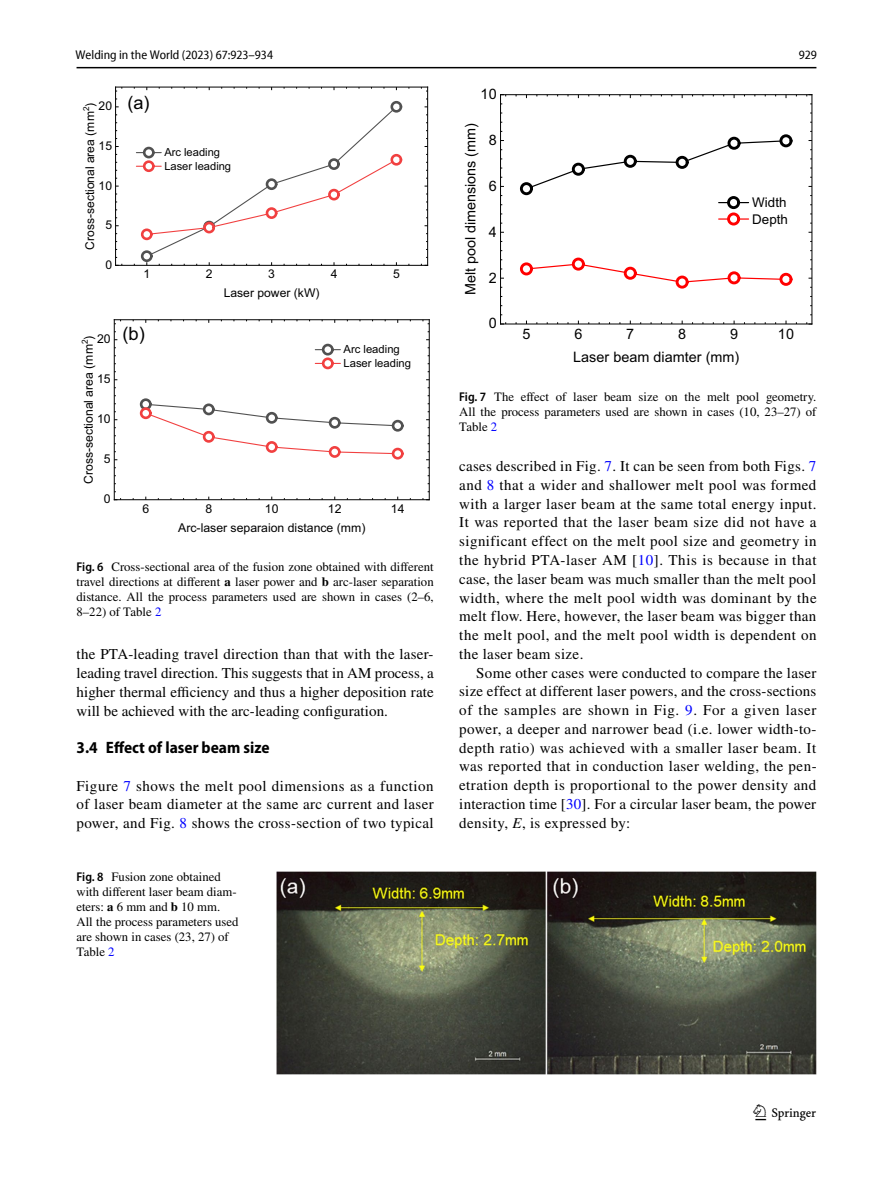
<style>
.page{position:relative;width:893px;height:1187px;background:#fff}
.page>*{position:absolute;margin:0;border:0;box-sizing:border-box;transform-origin:0 0}
.t1{font:22.5px "Springnew Regular 3";color:#000}
.t2{font:18.3px "Arial MT3";color:#000}
.t3{font:18.15px "Arial MT3";color:#000}
.t4{font:700 semi-condensed 16.5px "Myriad Pro";color:#000}
.t5{font:15px/18.8px "STIX";letter-spacing:.025em;color:#000;text-align:justify}
.t6{font:14.4px "Arial MT4";color:#000}
.t7{font:13.35px/16.5px "Arial MT4";color:#000}
.t8{font:12.75px/15px "STIX";color:#000;text-align:justify}
.t9{font:semi-condensed 12.75px "Myriad Pro Unic";color:#000}
.t10{font:12.3px "Arial MT3";color:#000}
.t11{font:12.15px "Arial MT3";color:#000}
.t12{font:12px "Arial MT3";color:#000}
.t13{font:11.25px/13.8px "Arial MT3";color:#000}
.t14{font:11.1px/13.6px "Arial MT3";color:#000}
.s1{font-family:"Myriad Pro";font-weight:600;font-stretch:semi-condensed}
.s2{font-weight:700}
.s3{color:#00f}
.s4{font-style:italic}
</style>
<div class="page">
<hr style="left:77px;top:67px;width:739px;height:1px;background:#000">
<hr style="left:116px;top:265px;width:312px;height:1px;background:#000">
<hr style="left:116px;top:87px;width:312px;height:1px;background:#000">
<hr style="left:115px;top:87px;width:1px;height:178px;background:#000">
<svg style="left:116px;top:87px;width:6px;height:5px"></svg>
<hr style="left:427px;top:87px;width:1px;height:178px;background:#000">
<svg style="left:421px;top:87px;width:7px;height:5px"></svg>
<svg style="left:390px;top:101px;width:12px;height:12px"></svg>
<svg style="left:390px;top:154px;width:12px;height:12px"></svg>
<svg style="left:134px;top:105px;width:264px;height:160px"></svg>
<div style="left:143px;top:160px;width:12px;height:12px;background:#fff;border:3px solid #f14040;border-radius:50%"></div>
<hr style="left:114px;top:499px;width:315px;height:1px;background:#000">
<hr style="left:114px;top:319px;width:315px;height:1px;background:#000">
<hr style="left:114px;top:320px;width:1px;height:179px;background:#000">
<svg style="left:114px;top:320px;width:7px;height:4px"></svg>
<hr style="left:429px;top:320px;width:1px;height:179px;background:#000">
<div style="left:140px;top:398px;width:12px;height:12px;background:#fff;border:3px solid #515151;border-radius:50%"></div>
<div style="left:392px;top:420px;width:12px;height:11px;background:#fff;border:3px solid #515151;border-radius:50%"></div>
<svg style="left:144px;top:403px;width:255px;height:52px"></svg>
<div style="left:140px;top:407px;width:12px;height:12px;background:#fff;border:3px solid #f14040;border-radius:50%"></div>
<div style="left:203px;top:431px;width:12px;height:11px;background:#fff;border:3px solid #f14040;border-radius:50%"></div>
<div style="left:266px;top:441px;width:12px;height:12px;background:#fff;border:3px solid #f14040;border-radius:50%"></div>
<div style="left:329px;top:446px;width:12px;height:12px;background:#fff;border:3px solid #f14040;border-radius:50%"></div>
<div style="left:392px;top:447px;width:12px;height:12px;background:#fff;border:3px solid #f14040;border-radius:50%"></div>
<svg style="left:315px;top:349px;width:25px;height:1px"></svg>
<div style="left:322px;top:344px;width:12px;height:11px;background:#fff;border:3px solid #515151;border-radius:50%"></div>
<svg style="left:315px;top:363px;width:25px;height:1px"></svg>
<div style="left:322px;top:357px;width:12px;height:12px;background:#fff;border:3px solid #f14040;border-radius:50%"></div>
<hr style="left:500px;top:323px;width:312px;height:1px;background:#000">
<hr style="left:500px;top:94px;width:312px;height:1px;background:#000">
<hr style="left:500px;top:95px;width:1px;height:229px;background:#000">
<hr style="left:811px;top:95px;width:1px;height:229px;background:#000">
<svg style="left:529px;top:140px;width:258px;height:47px"></svg>
<div style="left:520px;top:182px;width:13px;height:13px;background:#fff;border:3px solid #000;border-radius:50%"></div>
<div style="left:572px;top:163px;width:13px;height:13px;background:#fff;border:3px solid #000;border-radius:50%"></div>
<div style="left:624px;top:155px;width:13px;height:13px;background:#fff;border:3px solid #000;border-radius:50%"></div>
<div style="left:676px;top:156px;width:13px;height:13px;background:#fff;border:3px solid #000;border-radius:50%"></div>
<div style="left:727px;top:137px;width:13px;height:13px;background:#fff;border:3px solid #000;border-radius:50%"></div>
<div style="left:779px;top:134px;width:13px;height:13px;background:#fff;border:3px solid #000;border-radius:50%"></div>
<svg style="left:525px;top:263px;width:262px;height:20px"></svg>
<div style="left:520px;top:262px;width:13px;height:13px;background:#fff;border:3px solid #f00;border-radius:50%"></div>
<div style="left:572px;top:257px;width:13px;height:13px;background:#fff;border:3px solid #f00;border-radius:50%"></div>
<div style="left:624px;top:267px;width:13px;height:13px;background:#fff;border:3px solid #f00;border-radius:50%"></div>
<div style="left:676px;top:275px;width:13px;height:13px;background:#fff;border:3px solid #f00;border-radius:50%"></div>
<div style="left:727px;top:271px;width:13px;height:13px;background:#fff;border:3px solid #f00;border-radius:50%"></div>
<div style="left:779px;top:273px;width:13px;height:13px;background:#fff;border:3px solid #f00;border-radius:50%"></div>
<hr style="left:719px;top:202px;width:30px;height:1px;background:#000">
<div style="left:727px;top:196px;width:13px;height:13px;background:#fff;border:3px solid #000;border-radius:50%"></div>
<hr style="left:719px;top:218px;width:30px;height:2px;background:#f00">
<div style="left:727px;top:212px;width:13px;height:13px;background:#fff;border:3px solid #f00;border-radius:50%"></div>
<img style="left:276px;top:871px;width:540px;height:202px">
<p class="t9" style="left:76px;top:50px;width:199px">Welding in the World (2023) 67:923–934</p>
<p class="t9" style="left:799px;top:50px;width:20px">929</p>
<p class="t12" style="left:99px;top:98px;width:15px">20</p>
<p class="t11" style="left:82px;top:249px;width:148px;rotate:-90deg">Cross-sectional area (mm<sup>2</sup>)</p>
<p class="t12" style="left:99px;top:138px;width:15px">15</p>
<p class="t12" style="left:99px;top:177px;width:15px">10</p>
<p class="t12" style="left:105px;top:217px;width:8px">5</p>
<p class="t12" style="left:105px;top:256px;width:8px">0</p>
<p class="t11" style="left:97px;top:331px;width:15px">20</p>
<p class="t10" style="left:80px;top:484px;width:150px;rotate:-90deg">Cross-sectional area (mm<sup>2</sup>)</p>
<p class="t11" style="left:97px;top:371px;width:15px">15</p>
<p class="t11" style="left:97px;top:411px;width:15px">10</p>
<p class="t11" style="left:104px;top:451px;width:8px">5</p>
<p class="t11" style="left:104px;top:490px;width:8px">0</p>
<p class="t3" style="left:127px;top:90px;width:24px">(a)</p>
<p class="t14" style="left:164px;top:146px;width:68px">Arc leading<br>Laser leading</p>
<p class="t12" style="left:143px;top:266px;width:8px">1</p>
<p class="t12" style="left:206px;top:266px;width:8px">2</p>
<p class="t12" style="left:268px;top:266px;width:8px">3</p>
<p class="t12" style="left:331px;top:266px;width:8px">4</p>
<p class="t12" style="left:393px;top:266px;width:8px">5</p>
<p class="t2" style="left:122px;top:321px;width:24px">(b)</p>
<p class="t12" style="left:224px;top:285px;width:97px">Laser power (kW)</p>
<p class="t13" style="left:343px;top:342px;width:69px">Arc leading<br>Laser leading</p>
<p class="t11" style="left:142px;top:500px;width:8px">6</p>
<p class="t11" style="left:205px;top:500px;width:8px">8</p>
<p class="t11" style="left:265px;top:500px;width:15px">10</p>
<p class="t11" style="left:328px;top:500px;width:15px">12</p>
<p class="t11" style="left:391px;top:500px;width:15px">14</p>
<p class="t11" style="left:178px;top:519px;width:189px">Arc-laser separaion distance (mm)</p>
<p class="t8" style="left:77px;top:560px;width:359px"><span class="s1">Fig. 6</span> Cross-sectional area of the fusion zone obtained with different travel directions at different <span class="s2">a</span> laser power and <span class="s2">b</span> arc-laser separation distance. All the process parameters used are shown in cases (2–6, 8–22) of Table <span class="s3">2</span></p>
<p class="t5" style="left:77px;top:646px;width:359px">the PTA-leading travel direction than that with the laser&shy;leading travel direction. This suggests that in AM process, a higher thermal efficiency and thus a higher deposition rate will be achieved with the arc-leading configuration.</p>
<p class="t4" style="left:77px;top:738px;width:195px">3.4 Effect of laser beam size</p>
<p class="t5" style="left:77px;top:777px;width:359px">Figure <span class="s3">7</span> shows the melt pool dimensions as a function of laser beam diameter at the same arc current and laser power, and Fig. <span class="s3">8</span> shows the cross-section of two typical</p>
<p class="t8" style="left:77px;top:869px;width:164px;text-align:left"><span class="s1">Fig. 8</span> Fusion zone obtained with different laser beam diam&shy;eters: <span class="s2">a</span> 6 mm and <span class="s2">b</span> 10 mm.<br>All the process parameters used are shown in cases (23, 27) of<br>Table <span class="s3">2</span></p>
<p class="t6" style="left:481px;top:84px;width:18px">10</p>
<p class="t6" style="left:461px;top:295px;width:174px;rotate:-90deg">Melt pool dimensions (mm)</p>
<p class="t6" style="left:489px;top:130px;width:10px">8</p>
<p class="t6" style="left:489px;top:176px;width:10px">6</p>
<p class="t6" style="left:489px;top:222px;width:10px">4</p>
<p class="t6" style="left:489px;top:267px;width:10px">2</p>
<p class="t6" style="left:489px;top:313px;width:10px">0</p>
<p class="t7" style="left:752px;top:194px;width:37px">Width<br>Depth</p>
<p class="t6" style="left:522px;top:324px;width:10px">5</p>
<p class="t6" style="left:574px;top:324px;width:10px">6</p>
<p class="t6" style="left:626px;top:324px;width:10px">7</p>
<p class="t6" style="left:678px;top:324px;width:10px">8</p>
<p class="t6" style="left:730px;top:324px;width:10px">9</p>
<p class="t6" style="left:778px;top:324px;width:18px">10</p>
<p class="t6" style="left:573px;top:346px;width:168px">Laser beam diamter (mm)</p>
<p class="t8" style="left:459px;top:390px;width:359px"><span class="s1">Fig. 7</span> The effect of laser beam size on the melt pool geometry.<br>All the process parameters used are shown in cases (10, 23–27) of Table <span class="s3">2</span></p>
<p class="t5" style="left:459px;top:457px;width:359px">cases described in Fig. <span class="s3">7</span>. It can be seen from both Figs. <span class="s3">7 </span>and <span class="s3">8</span> that a wider and shallower melt pool was formed with a larger laser beam at the same total energy input.<br>It was reported that the laser beam size did not have a significant effect on the melt pool size and geometry in the hybrid PTA-laser AM [<span class="s3">10</span>]. This is because in that case, the laser beam was much smaller than the melt pool width, where the melt pool width was dominant by the melt flow. Here, however, the laser beam was bigger than the melt pool, and the melt pool width is dependent on the laser beam size.</p>
<p class="t5" style="left:459px;top:664px;width:359px;text-indent:17px">Some other cases were conducted to compare the laser size effect at different laser powers, and the cross-sections of the samples are shown in Fig. <span class="s3">9</span>. For a given laser power, a deeper and narrower bead (i.e. lower width-to&shy;depth ratio) was achieved with a smaller laser beam. It was reported that in conduction laser welding, the pen&shy;etration depth is proportional to the power density and interaction time [<span class="s3">30</span>]. For a circular laser beam, the power density, <span class="s4">E</span>, is expressed by:</p>
<h1 class="t1" style="left:755px;top:1104px;width:62px">1 3</h1>
</div>
